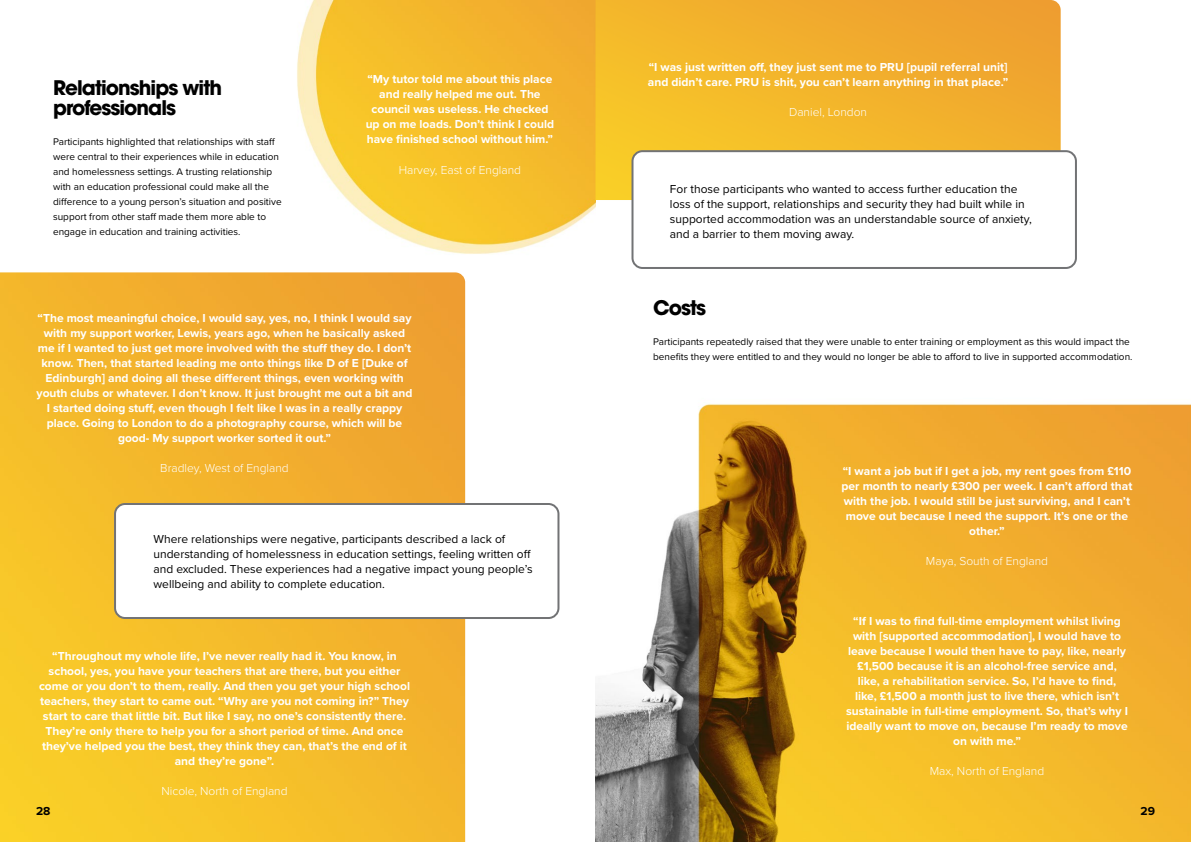
<style>
.page{position:relative;width:1191px;height:842px;background:#fff}
.page>*{position:absolute;margin:0;border:0;box-sizing:border-box;transform-origin:0 0}
.t1{font:700 20px/20px "ITC Avant Garde Pro";letter-spacing:-.05em;color:#000}
.t2{font:700 12px/15px "Proxima Nova";color:#fff;text-align:center}
.t3{font:12px/15px "Proxima Nova";color:#000}
.t4{font:300 12px "Proxima Nova";color:#fff}
.t5{font:700 12px "Proxima Nova";color:#000}
.t6{font:10px/15px "Proxima Nova";color:#000}
</style>
<div class="page">
<img style="left:297px;top:0;width:298px;height:296px">
<img style="left:0;top:272px;width:465px;height:570px">
<div style="left:115px;top:504px;width:443px;height:114px;background:#fff;border-radius:10px"></div>
<div style="left:114px;top:503px;width:445px;height:116px;border:2px solid #727375;border-radius:10px"></div>
<img style="left:595px;top:404px;width:596px;height:438px">
<img style="left:595px;top:0;width:465px;height:200px">
<div style="left:632px;top:151px;width:444px;height:117px;background:#fff;border-radius:10px"></div>
<div style="left:631px;top:150px;width:446px;height:119px;border:2px solid #727375;border-radius:10px"></div>
<h1 class="t1" style="left:53px;top:78px;width:170px">Relationships with professionals</h1>
<p class="t6" style="left:53px;top:134px;width:230px">Participants highlighted that relationships with staff were central to their experiences while in education and homelessness settings. A trusting relationship with an education professional could make all the difference to a young person’s situation and positive support from other staff made them more able to engage in education and training activities.</p>
<p class="t2" style="left:366px;top:72px;width:190px">“My tutor told me about this place and really helped me out. The council was useless. He checked up on me loads. Don’t think I could have finished school without him.”</p>
<p class="t4" style="left:399px;top:161px;width:124px">Harvey, East of England</p>
<p class="t2" style="left:37px;top:310px;width:377px">“The most meaningful choice, I would say, yes, no, I think I would say with my support worker, Lewis, years ago, when he basically asked me if I wanted to just get more involved with the stuff they do. I don’t know. Then, that started leading me onto things like D of E [Duke of Edinburgh] and doing all these different things, even working with youth clubs or whatever. I don’t know. It just brought me out a bit and I started doing stuff, even though I felt like I was in a really crappy place. Going to London to do a photography course, which will be good- My support worker sorted it out.”</p>
<p class="t4" style="left:160px;top:459px;width:130px">Bradley, West of England</p>
<p class="t3" style="left:153px;top:531px;width:381px">Where relationships were negative, participants described a lack of understanding of homelessness in education settings, feeling written off and excluded. These experiences had a negative impact young people’s wellbeing and ability to complete education.</p>
<p class="t2" style="left:39px;top:648px;width:372px">“Throughout my whole life, I’ve never really had it. You know, in school, yes, you have your teachers that are there, but you either come or you don’t to them, really. And then you get your high school teachers, they start to came out. “Why are you not coming in?” They start to care that little bit. But like I say, no one’s consistently there.<br>They’re only there to help you for a short period of time. And once they’ve helped you the best, they think they can, that’s the end of it and they’re gone”.</p>
<p class="t4" style="left:161px;top:782px;width:128px">Nicole, North of England</p>
<p class="t2" style="left:648px;top:59px;width:362px;text-align:left">“I was just written off, they just sent me to PRU [pupil referral unit] and didn’t care. PRU is shit, you can’t learn anything in that place.”</p>
<p class="t4" style="left:789px;top:103px;width:79px">Daniel, London</p>
<p class="t3" style="left:670px;top:181px;width:363px">For those participants who wanted to access further education the loss of the support, relationships and security they had built while in supported accommodation was an understandable source of anxiety, and a barrier to them moving away.</p>
<h1 class="t1" style="left:653px;top:298px;width:54px">Costs</h1>
<p class="t6" style="left:653px;top:334px;width:481px">Participants repeatedly raised that they were unable to enter training or employment as this would impact the benefits they were entitled to and they would no longer be able to afford to live in supported accommodation.</p>
<p class="t2" style="left:841px;top:464px;width:292px">“I want a job but if I get a job, my rent goes from £110 per month to nearly £300 per week. I can’t afford that with the job. I would still be just surviving, and I can’t move out because I need the support. It’s one or the other.”</p>
<p class="t4" style="left:926px;top:552px;width:124px">Maya, South of England</p>
<p class="t2" style="left:846px;top:614px;width:283px">“If I was to find full-time employment whilst living with [supported accommodation], I would have to leave because I would then have to pay, like, nearly £1,500 because it is an alcohol-free service and, like, a rehabilitation service. So, I’d have to find, like, £1,500 a month just to live there, which isn’t sustainable in full-time employment. So, that’s why I ideally want to move on, because I’m ready to move on with me.”</p>
<p class="t4" style="left:929px;top:762px;width:116px">Max, North of England</p>
<p class="t5" style="left:36px;top:802px;width:16px">28</p>
<p class="t5" style="left:1140px;top:802px;width:16px">29</p>
</div>
